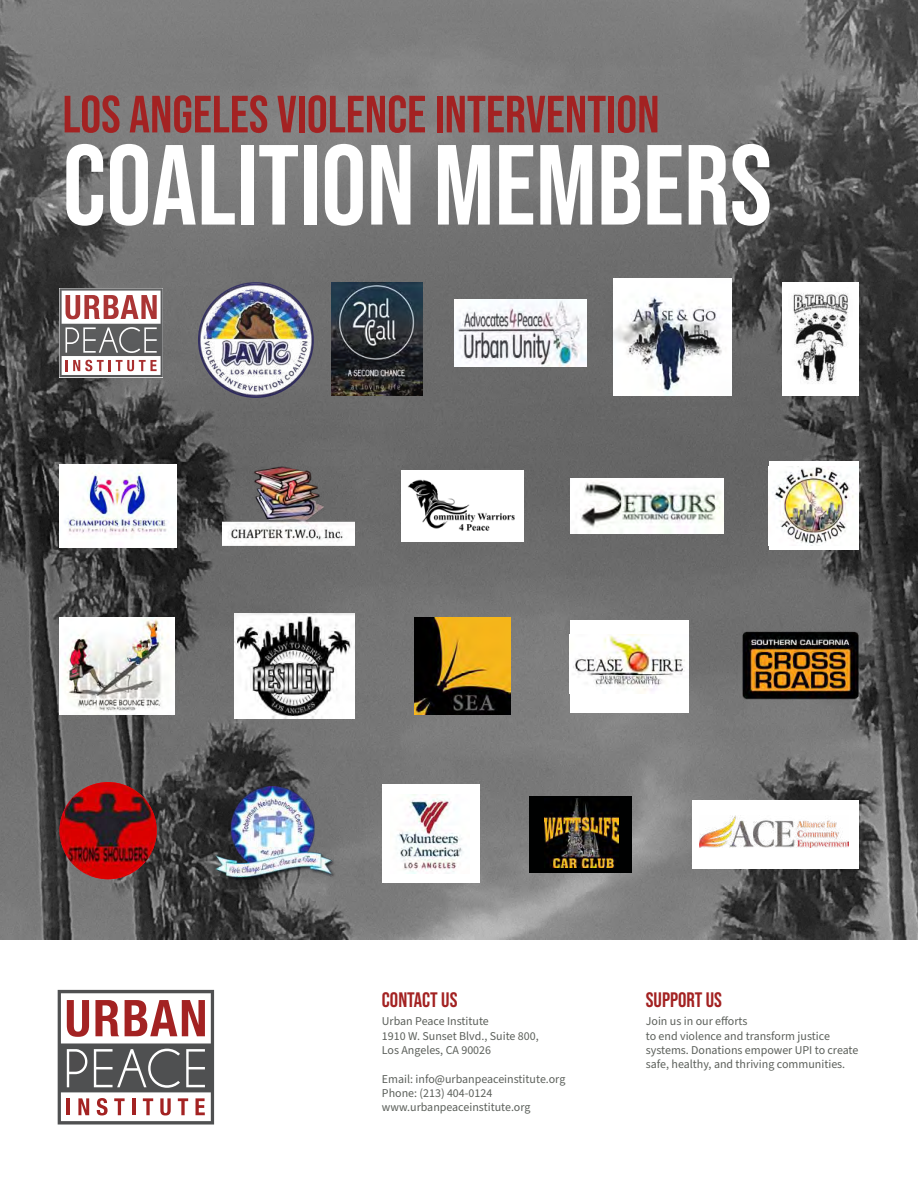
<style>
.page{position:relative;width:918px;height:1188px;background:#fff}
.page>*{position:absolute;margin:0;border:0;box-sizing:border-box;transform-origin:0 0}
.t1{font:113.7px "Bebas Neue";color:#fff}
.t2{font:52.35px "Bebas Neue";color:#a32222}
.t3{font:21px "Bebas Neue";color:#a32222}
.t4{font:12px/14.4px "Source Sans Pro";color:#5c605b}
</style>
<div class="page">
<img style="left:0;top:468px;width:918px;height:471px">
<svg style="left:58px;top:990px;width:156px;height:135px"></svg>
<img style="left:60px;top:468px;width:116px;height:79px">
<img style="left:223px;top:468px;width:132px;height:78px">
<img style="left:401px;top:470px;width:123px;height:72px">
<img style="left:570px;top:478px;width:154px;height:55px">
<div style="left:769px;top:462px;width:89px;height:88px;background:#fff"></div>
<img style="left:772px;top:468px;width:82px;height:77px">
<img style="left:60px;top:618px;width:115px;height:96px">
<img style="left:414px;top:618px;width:96px;height:97px">
<img style="left:234px;top:614px;width:121px;height:104px">
<div style="left:570px;top:620px;width:119px;height:92px;background:#fff"></div>
<img style="left:573px;top:634px;width:112px;height:59px">
<img style="left:742px;top:631px;width:116px;height:70px">
<img style="left:214px;top:787px;width:122px;height:95px">
<div style="left:382px;top:784px;width:97px;height:98px;background:#fff"></div>
<img style="left:397px;top:794px;width:67px;height:79px">
<div style="left:529px;top:796px;width:103px;height:77px;background:#000101"></div>
<img style="left:544px;top:799px;width:75px;height:69px">
<div style="left:692px;top:800px;width:166px;height:69px;background:#fff"></div>
<img style="left:700px;top:816px;width:149px;height:31px">
<img style="left:60px;top:782px;width:97px;height:97px;border-radius:49px">
<svg style="left:0;top:0;width:918px;height:468px;background:#737373"></svg>
<h2 class="t2" style="left:63px;top:85px;width:599px">LOS ANGELES VIOLENCE INTERVENTION</h2>
<h1 class="t1" style="left:63px;top:121px;width:711px">COALITION MEMBERS</h1>
<h3 class="t3" style="left:382px;top:987px;width:77px">CONTACT US</h3>
<p class="t4" style="left:382px;top:1014px;width:158px">Urban Peace Institute<br>1910 W. Sunset Blvd., Suite 800,<br>Los Angeles, CA 90026</p>
<p class="t4" style="left:382px;top:1072px;width:185px">Email: info@urbanpeaceinstitute.org<br>Phone: (213) 404-0124 www.urbanpeaceinstitute.org</p>
<h3 class="t3" style="left:646px;top:987px;width:78px">SUPPORT US</h3>
<p class="t4" style="left:646px;top:1014px;width:214px">Join us in our efforts<br>to end violence and transform justice systems. Donations empower UPI to create safe, healthy, and thriving communities.</p>
</div>
